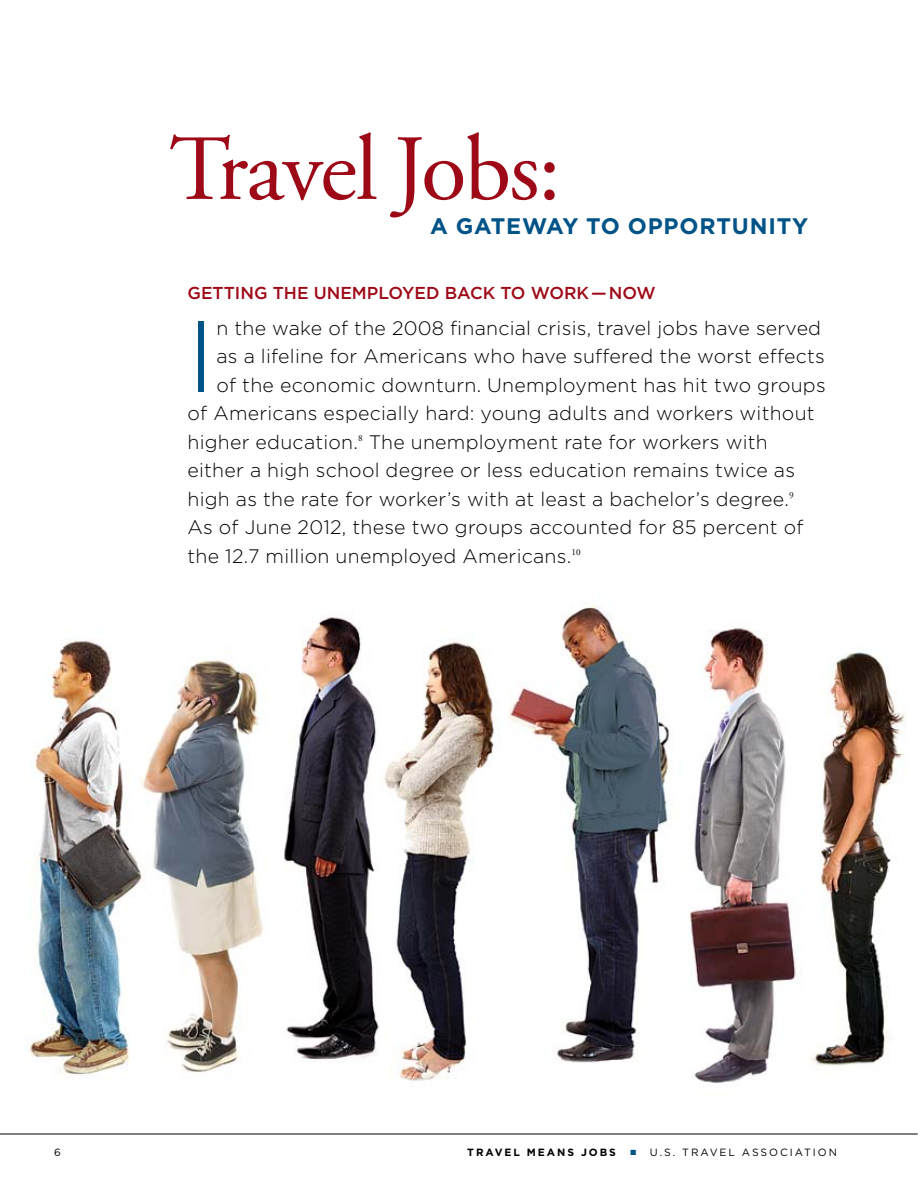
<style>
.page{position:relative;width:918px;height:1188px;background:#fff}
.page>*{position:absolute;margin:0;border:0;box-sizing:border-box;transform-origin:0 0}
.t1{font:300 100.95px "Gotham";color:#005387}
.t2{font:93px "Adobe Garamond Pro";letter-spacing:-.02em;color:#9e0917}
.t3{font:700 22.5px "Gotham";letter-spacing:.035em;color:#005387}
.t4{font:300 19.5px "Gotham";letter-spacing:.015em;color:#000}
.t5{font:500 17.25px "Gotham";color:#9e0917}
.t6{font:10.5px "Gotham";letter-spacing:.185em;color:#000}
.t7{font:700 10.5px "Gotham";letter-spacing:.185em;color:#000}
.s1{color:#005387}
</style>
<div class="page">
<hr style="left:0;top:1134px;width:918px;height:1px;background:#000">
<img style="left:29px;top:605px;width:877px;height:483px">
<h2 class="t2" style="left:170px;top:114px;width:393px">Travel Jobs:</h2>
<p class="t3" style="left:430px;top:213px;width:43px">A GATE</p>
<p class="t3" style="left:522px;top:213px;width:175px">WAY TO OPPORT</p>
<p class="t3" style="left:732px;top:213px;width:32px">UNIT</p>
<p class="t3" style="left:792px;top:213px;width:18px">Y</p>
<p class="t5" style="left:188px;top:283px;width:465px">GETTING THE UN EMPLOYED BACK TO WORK—NOW</p>
<h1 class="t1" style="left:188px;top:301px;width:29px">I</h1>
<p class="t4" style="left:216px;top:317px;width:606px">n the wake of the 2008 financial crisis, travel jobs have served</p>
<p class="t4" style="left:216px;top:346px;width:610px">as a lifeline for Americans who have suffered the worst effects</p>
<p class="t4" style="left:216px;top:374px;width:611px">of the economic downturn. Unemployment has hit two groups</p>
<p class="t4" style="left:188px;top:403px;width:629px">of Americans especially hard: young adults and workers without</p>
<p class="t4" style="left:188px;top:431px;width:582px">higher education.<sup>8</sup> The unemployment rate for workers with</p>
<p class="t4" style="left:188px;top:460px;width:609px">either a high school degree or less education remains twice as</p>
<p class="t4" style="left:188px;top:488px;width:608px">high as the rate for worker’s with at least a bachelor’s degree.<sup>9</sup></p>
<p class="t4" style="left:188px;top:517px;width:618px">As of June 2012, these two groups accounted for 85 percent of</p>
<p class="t4" style="left:188px;top:545px;width:395px">the 12.7 million unemployed Americans.<sup>10</sup></p>
<p class="t6" style="left:54px;top:1147px;width:8px">6</p>
<p class="t7" style="left:467px;top:1146px;width:150px">TRAVEL MEANS JOBS</p>
<p class="t6" style="left:630px;top:1147px;width:71px"><span class="s1">■</span> U.S . TRAVEL</p>
<p class="t6" style="left:742px;top:1147px;width:10px">ASSO</p>
<p class="t6" style="left:780px;top:1147px;width:48px">CIATION</p>
</div>
